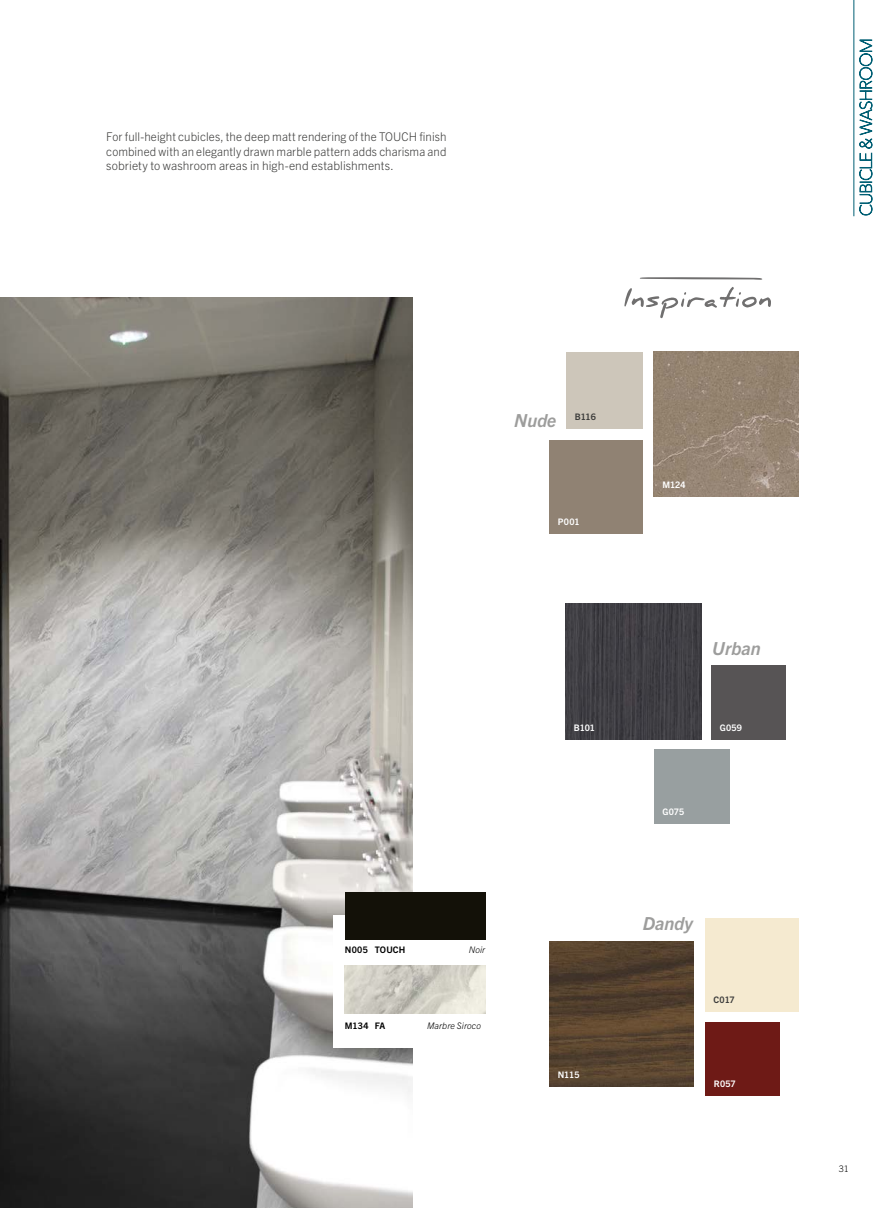
<style>
.page{position:relative;width:893px;height:1208px;background:#fff}
.page>*{position:absolute;margin:0;border:0;box-sizing:border-box;transform-origin:0 0}
.t1{font:italic 700 18px "Trade Gothic Next LT Pro";color:#9d9d9c}
.t2{font:300 12px/14.4px "Trade Gothic Next LT Pro";letter-spacing:.01em;color:#3c3c3b;text-align:justify}
.t3{font:700 9px "Trade Gothic Next LT Pro";letter-spacing:.01em;color:#fff}
.t4{font:italic 300 9px "Trade Gothic Next LT Pro";letter-spacing:.005em;color:#000}
.t5{font:700 9px "Trade Gothic Next LT Pro";letter-spacing:.02em;color:#000}
.t6{font:700 9px "Trade Gothic Next LT Pro";letter-spacing:-.01em;color:#3c3c3b}
.t7{font:300 9px "Trade Gothic Next LT Pro";color:#000}
</style>
<div class="page">
<img style="left:0;top:298px;width:412px;height:910px">
<img style="left:565px;top:603px;width:136px;height:136px">
<div style="left:334px;top:915px;width:157px;height:133px;background:#fff"></div>
<img style="left:345px;top:965px;width:140px;height:48px">
<div style="left:345px;top:892px;width:140px;height:47px;background:#131108"></div>
<img style="left:654px;top:352px;width:144px;height:144px">
<div style="left:549px;top:440px;width:94px;height:94px;background:#908273"></div>
<div style="left:566px;top:352px;width:77px;height:76px;background:#cdc6ba"></div>
<div style="left:705px;top:918px;width:94px;height:93px;background:#f5ead0"></div>
<div style="left:705px;top:1022px;width:74px;height:74px;background:#6e1a16"></div>
<div style="left:654px;top:749px;width:75px;height:74px;background:#989fa0"></div>
<div style="left:711px;top:665px;width:74px;height:74px;background:#575455"></div>
<img style="left:549px;top:941px;width:145px;height:145px">
<svg style="left:624px;top:287px;width:147px;height:31px"></svg>
<svg style="left:640px;top:277px;width:122px;height:3px"></svg>
<hr style="left:853px;top:0;width:1px;height:216px;background:#005f74">
<svg style="left:860px;top:40px;width:12px;height:175px"></svg>
<p class="t2" style="left:106px;top:129px;width:342px">For full-height cubicles, the deep matt rendering of the TOUCH finish combined with an elegantly drawn marble pattern adds charisma and sobriety to washroom areas in high-end establishments.</p>
<h1 class="t1" style="left:514px;top:408px;width:44px">Nude</h1>
<p class="t6" style="left:575px;top:410px;width:22px">B116</p>
<p class="t3" style="left:558px;top:516px;width:23px">P001</p>
<p class="t3" style="left:662px;top:478px;width:25px">M124</p>
<p class="t5" style="left:345px;top:943px;width:62px">N005 TOUCH</p>
<p class="t4" style="left:469px;top:943px;width:18px">Noir</p>
<p class="t5" style="left:345px;top:1019px;width:42px">M134 FA</p>
<p class="t4" style="left:427px;top:1019px;width:55px">Marbre Siroco</p>
<h1 class="t1" style="left:712px;top:635px;width:50px">Urban</h1>
<p class="t3" style="left:574px;top:721px;width:23px">B101</p>
<p class="t3" style="left:720px;top:721px;width:24px">G059</p>
<p class="t3" style="left:662px;top:805px;width:23px">G075</p>
<p class="t3" style="left:558px;top:1068px;width:23px">N115</p>
<h1 class="t1" style="left:643px;top:910px;width:52px">Dandy</h1>
<p class="t6" style="left:714px;top:993px;width:23px">C017</p>
<p class="t3" style="left:714px;top:1078px;width:23px">R057</p>
<p class="t7" style="left:839px;top:1162px;width:12px">31</p>
</div>
